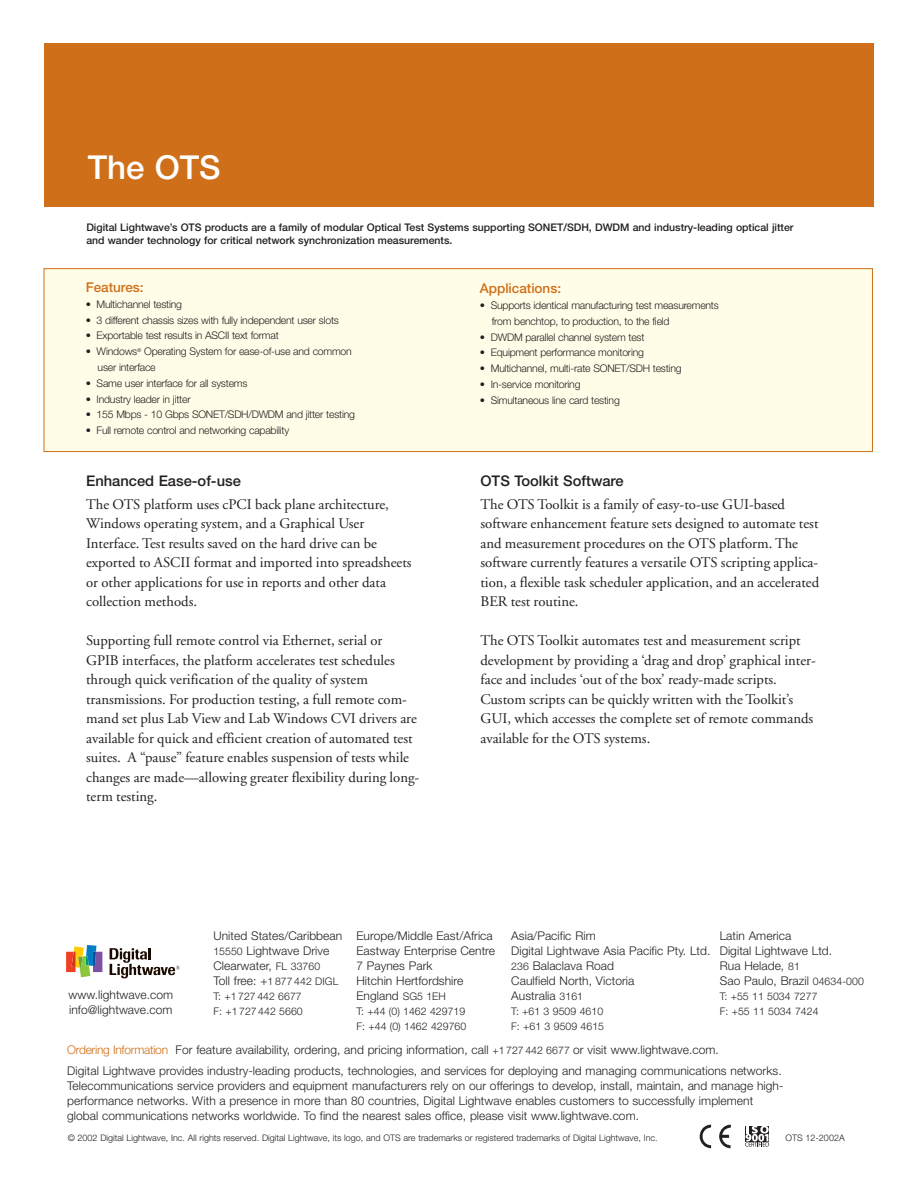
<style>
.page{position:relative;width:918px;height:1188px;background:#fff}
.page>*{position:absolute;margin:0;border:0;box-sizing:border-box;transform-origin:0 0}
.t1{font:500 33px "Helvetica Neue";color:#fff}
.t2{font:14.7px/19.5px "Adobe Garamond";color:#231f20}
.t3{font:500 14.7px "Helvetica Neue";color:#231f20}
.t4{font:500 13.5px "Helvetica Neue";color:#d06f19}
.t5{font:300 12px/15px "Helvetica Neue";letter-spacing:.005em;color:#231f20}
.t6{font:300 10.5px/15.8px "Helvetica Neue";letter-spacing:-.02em;color:#231f20}
.t7{font:500 10.5px/13.5px "Helvetica Neue";color:#231f20}
.t8{font:300 10.5px/15px "Helvetica Neue";letter-spacing:.005em;color:#231f20}
.t9{font:300 9px "Helvetica Neue";color:#231f20}
.s1{font-size:10.5px}
.s2{font-size:12px}
.s3{color:#d06f19}
</style>
<div class="page">
<div style="left:44px;top:44px;width:830px;height:163px;background:#d06f19"></div>
<div style="left:44px;top:269px;width:828px;height:183px;background:#fffde8"></div>
<div style="left:44px;top:268px;width:829px;height:184px;border:1px solid #d06f19"></div>
<svg style="left:745px;top:1126px;width:24px;height:21px"></svg>
<svg style="left:66px;top:945px;width:36px;height:32px"></svg>
<svg style="left:110px;top:948px;width:70px;height:30px"></svg>
<img style="left:699px;top:1125px;width:32px;height:23px">
<h1 class="t1" style="left:88px;top:156px;width:134px">The OTS</h1>
<p class="t7" style="left:86px;top:221px;width:709px">Digital Lightwave’s OTS products are a family of modular Optical Test Systems supporting SONET/SDH, DWDM and industry-leading optical jitter and wander technology for critical network synchronization measurements.</p>
<p class="t4" style="left:86px;top:283px;width:60px">Features:</p>
<p class="t6" style="left:86px;top:297px;width:98px">• Multichannel testing</p>
<p class="t6" style="left:86px;top:313px;width:255px">• 3 different chassis sizes with fully independent user slots</p>
<p class="t6" style="left:86px;top:329px;width:195px">• Exportable test results in ASCII text format</p>
<p class="t6" style="left:98px;top:345px;width:256px;text-indent:-12px">• Windows<sup>®</sup> Operating System for ease-of-use and common user interface</p>
<p class="t6" style="left:86px;top:376px;width:163px">• Same user interface for all systems</p>
<p class="t6" style="left:86px;top:392px;width:106px">• Industry leader in jitter</p>
<p class="t6" style="left:86px;top:408px;width:271px">• 155 Mbps - 10 Gbps SONET/SDH/DWDM and jitter testing</p>
<p class="t6" style="left:86px;top:424px;width:205px">• Full remote control and networking capability</p>
<p class="t3" style="left:86px;top:475px;width:156px">Enhanced Ease-of-use</p>
<p class="t2" style="left:86px;top:496px;width:327px">The OTS platform uses cPCI back plane architecture, Windows operating system, and a Graphical User Interface. Test results saved on the hard drive can be exported to ASCII format and imported into spreadsheets or other applications for use in reports and other data collection methods.</p>
<p class="t2" style="left:86px;top:632px;width:335px">Supporting full remote control via Ethernet, serial or<br>GPIB interfaces, the platform accelerates test schedules through quick verification of the quality of system transmissions. For production testing, a full remote com&shy;mand set plus Lab View and Lab Windows CVI drivers are available for quick and efficient creation of automated test suites. A “pause” feature enables suspension of tests while changes are made—allowing greater flexibility during long&shy;term testing.</p>
<p class="t4" style="left:480px;top:284px;width:83px">Applications:</p>
<p class="t6" style="left:492px;top:299px;width:229px;text-indent:-12px">• Supports identical manufacturing test measurements from benchtop, to production, to the field</p>
<p class="t6" style="left:480px;top:330px;width:166px">• DWDM parallel channel system test</p>
<p class="t6" style="left:480px;top:346px;width:166px">• Equipment performance monitoring</p>
<p class="t6" style="left:480px;top:362px;width:203px">• Multichannel, multi-rate SONET/SDH testing</p>
<p class="t6" style="left:480px;top:377px;width:102px">• In-service monitoring</p>
<p class="t6" style="left:480px;top:393px;width:141px">• Simultaneous line card testing</p>
<p class="t3" style="left:480px;top:475px;width:145px">OTS Toolkit Software</p>
<p class="t2" style="left:480px;top:496px;width:340px">The OTS Toolkit is a family of easy-to-use GUI-based software enhancement feature sets designed to automate test and measurement procedures on the OTS platform. The software currently features a versatile OTS scripting applica&shy;tion, a flexible task scheduler application, and an accelerated BER test routine.</p>
<p class="t2" style="left:480px;top:632px;width:337px">The OTS Toolkit automates test and measurement script development by providing a ‘drag and drop’ graphical inter&shy;face and includes ‘out of the box’ ready-made scripts.<br>Custom scripts can be quickly written with the Toolkit’s GUI, which accesses the complete set of remote commands available for the OTS systems.</p>
<p class="t5" style="left:213px;top:929px;width:130px">United States/Caribbean<br><span class="s1">15550</span> Lightwave Drive<br>Clearwater, <span class="s1">FL 33760</span></p>
<p class="t8" style="left:213px;top:974px;width:126px"><span class="s2">Toll free: +</span>1877 442 DIGL<br>T: +1 727 442 6677<br>F: +1 727 442 5660</p>
<p class="t5" style="left:511px;top:929px;width:201px">Asia/Pacific Rim<br>Digital Lightwave Asia Pacific Pty. Ltd.<br><span class="s1">236</span> Balaclava Road<br>Caulfield North, Victoria<br>Australia <span class="s1">3161</span></p>
<p class="t8" style="left:511px;top:1004px;width:94px">T: +61 3 9509 4610<br>F: +61 3 9509 4615</p>
<p class="t5" style="left:356px;top:929px;width:140px">Europe/Middle East/Africa<br>Eastway Enterprise Centre<br>7 Paynes Park<br>Hitchin Hertfordshire<br>England <span class="s1">SG5 1EH</span></p>
<p class="t8" style="left:356px;top:1004px;width:111px">T: +44 (0) 1462 429719<br>F: +44 (0) 1462 429760</p>
<p class="t5" style="left:67px;top:1043px;width:653px"><span class="s3">Ordering Information</span> For feature availability, ordering, and pricing information, call <span class="s1">+1 727 442 6677</span> or visit www.lightwave.com.</p>
<p class="t5" style="left:720px;top:929px;width:146px">Latin America<br>Digital Lightwave Ltd.<br>Rua Helade, <span class="s1">81<br></span>Sao Paulo, Brazil <span class="s1">04634-000</span></p>
<p class="t8" style="left:720px;top:989px;width:100px">T: +55 11 5034 7277<br>F: +55 11 5034 7424</p>
<p class="t5" style="left:69px;top:989px;width:106px">www.lightwave.com info@lightwave.com</p>
<p class="t5" style="left:67px;top:1065px;width:718px">Digital Lightwave provides industry-leading products, technologies, and services for deploying and managing communications networks.<br>Telecommunications service providers and equipment manufacturers rely on our offerings to develop, install, maintain, and manage high&shy;performance networks. With a presence in more than 80 countries, Digital Lightwave enables customers to successfully implement global communications networks worldwide. To find the nearest sales office, please visit www.lightwave.com.</p>
<p class="t9" style="left:68px;top:1135px;width:592px">© 2002 Digital Lightwave, Inc. All rights reserved. Digital Lightwave, its logo, and OTS are trademarks or registered trademarks of Digital Lightwave, Inc.</p>
<p class="t9" style="left:786px;top:1134px;width:61px">OTS 12-2002A</p>
</div>
